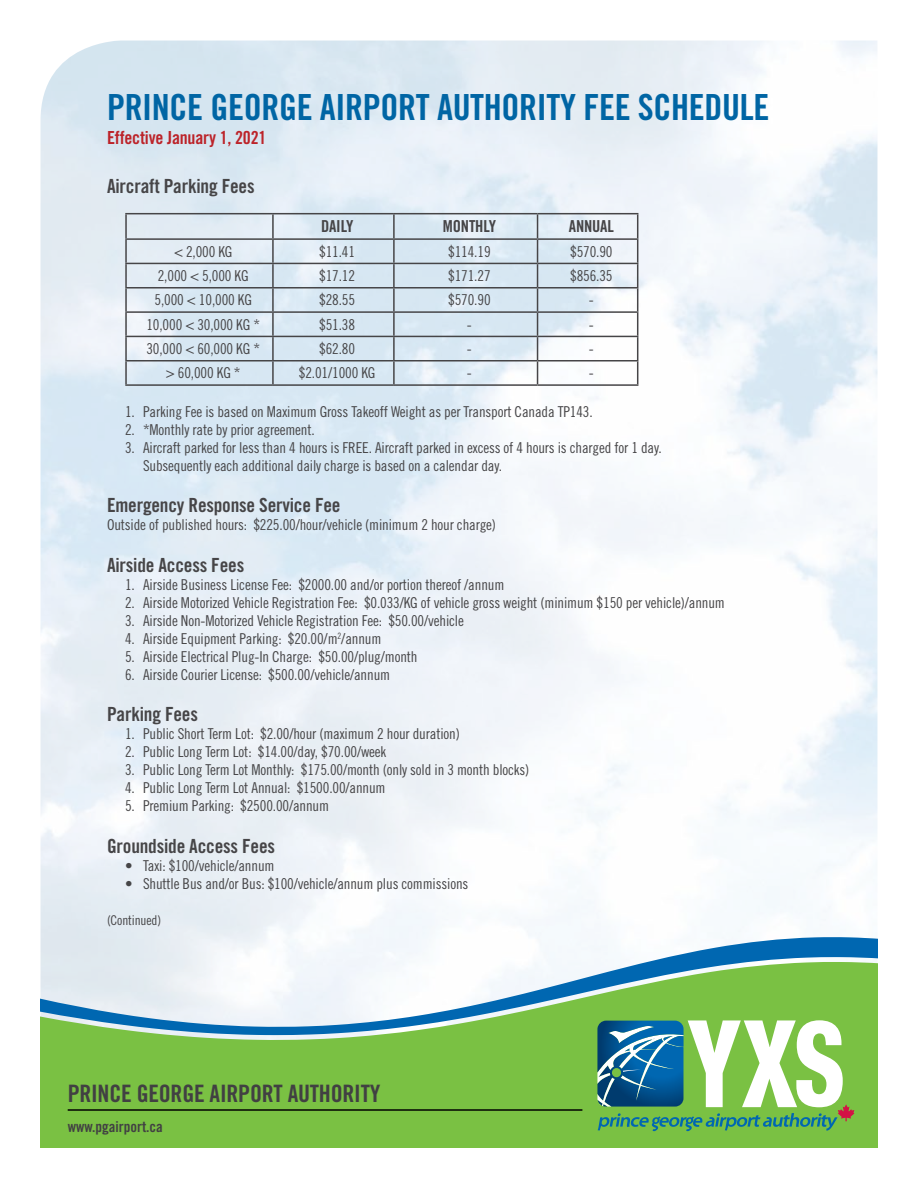
<style>
.page{position:relative;width:918px;height:1188px;background:#fff}
.page>*{position:absolute;margin:0;border:0;box-sizing:border-box;transform-origin:0 0}
.t1{font:36px "Trade Gothic LT Std Bd Cn 20";letter-spacing:-.01em;color:#0065a4}
.t2{font:24px "Trade Gothic LT Std Bd Cn 20";letter-spacing:-.01em;color:#414042}
.t3{font:19.5px "Trade Gothic LT Std Bd Cn 20";letter-spacing:-.01em;color:#464547}
.t4{font:18px "Trade Gothic LT Std Bd Cn 20";letter-spacing:-.01em;color:#bc2329}
.t5{font:16.5px "Trade Gothic LT Std Bd Cn 20";letter-spacing:-.01em;color:#464547}
.t6{font:15px/18px "Trade Gothic LT Std Cn 18";letter-spacing:-.01em;color:#464547}
.t7{font:15px "Trade Gothic LT Std Bd Cn 20";color:#414042}
.t8{font:13.5px "Trade Gothic LT Std Cn 18";letter-spacing:-.01em;color:#464547}
</style>
<div class="page">
<svg style="left:40px;top:937px;width:838px;height:25px;fill:#f3f7fb"></svg>
<svg style="left:40px;top:962px;width:838px;height:186px;fill:#7ac143"></svg>
<svg style="left:597px;top:1020px;width:257px;height:111px"></svg>
<hr style="left:68px;top:1109px;width:514px;height:2px;background:#000">
<hr style="left:125px;top:213px;width:148px;height:1px;background:#464547">
<hr style="left:125px;top:214px;width:2px;height:24px;background:#464547">
<hr style="left:273px;top:213px;width:121px;height:1px;background:#464547">
<hr style="left:272px;top:214px;width:2px;height:24px;background:#464547">
<hr style="left:394px;top:213px;width:144px;height:1px;background:#464547">
<hr style="left:393px;top:214px;width:2px;height:24px;background:#464547">
<hr style="left:538px;top:213px;width:100px;height:1px;background:#464547">
<hr style="left:125px;top:238px;width:148px;height:2px;background:#464547">
<hr style="left:125px;top:240px;width:2px;height:23px;background:#464547">
<hr style="left:273px;top:238px;width:121px;height:2px;background:#464547">
<hr style="left:272px;top:240px;width:2px;height:23px;background:#464547">
<hr style="left:394px;top:238px;width:144px;height:2px;background:#464547">
<hr style="left:393px;top:240px;width:2px;height:23px;background:#464547">
<hr style="left:538px;top:238px;width:100px;height:2px;background:#464547">
<hr style="left:125px;top:263px;width:148px;height:1px;background:#464547">
<hr style="left:125px;top:264px;width:2px;height:23px;background:#464547">
<hr style="left:273px;top:263px;width:121px;height:1px;background:#464547">
<hr style="left:272px;top:264px;width:2px;height:23px;background:#464547">
<hr style="left:394px;top:263px;width:144px;height:1px;background:#464547">
<hr style="left:393px;top:264px;width:2px;height:23px;background:#464547">
<hr style="left:538px;top:263px;width:100px;height:1px;background:#464547">
<hr style="left:125px;top:287px;width:148px;height:2px;background:#464547">
<hr style="left:125px;top:289px;width:2px;height:22px;background:#464547">
<hr style="left:273px;top:287px;width:121px;height:2px;background:#464547">
<hr style="left:272px;top:289px;width:2px;height:22px;background:#464547">
<hr style="left:394px;top:287px;width:144px;height:2px;background:#464547">
<hr style="left:393px;top:289px;width:2px;height:22px;background:#464547">
<hr style="left:538px;top:287px;width:100px;height:2px;background:#464547">
<hr style="left:125px;top:311px;width:148px;height:2px;background:#464547">
<hr style="left:125px;top:313px;width:2px;height:23px;background:#464547">
<hr style="left:273px;top:311px;width:121px;height:2px;background:#464547">
<hr style="left:272px;top:313px;width:2px;height:23px;background:#464547">
<hr style="left:394px;top:311px;width:144px;height:2px;background:#464547">
<hr style="left:393px;top:313px;width:2px;height:23px;background:#464547">
<hr style="left:538px;top:311px;width:100px;height:2px;background:#464547">
<hr style="left:125px;top:336px;width:148px;height:1px;background:#464547">
<hr style="left:125px;top:337px;width:2px;height:23px;background:#464547">
<hr style="left:273px;top:336px;width:121px;height:1px;background:#464547">
<hr style="left:272px;top:337px;width:2px;height:23px;background:#464547">
<hr style="left:394px;top:336px;width:144px;height:1px;background:#464547">
<hr style="left:393px;top:337px;width:2px;height:23px;background:#464547">
<hr style="left:538px;top:336px;width:100px;height:1px;background:#464547">
<hr style="left:125px;top:360px;width:148px;height:2px;background:#464547">
<hr style="left:125px;top:362px;width:2px;height:22px;background:#464547">
<hr style="left:273px;top:360px;width:121px;height:2px;background:#464547">
<hr style="left:272px;top:362px;width:2px;height:22px;background:#464547">
<hr style="left:394px;top:360px;width:144px;height:2px;background:#464547">
<hr style="left:393px;top:362px;width:2px;height:22px;background:#464547">
<hr style="left:538px;top:360px;width:100px;height:2px;background:#464547">
<svg style="left:537px;top:214px;width:1px;height:170px"></svg>
<svg style="left:637px;top:214px;width:1px;height:170px"></svg>
<hr style="left:125px;top:384px;width:148px;height:2px;background:#464547">
<hr style="left:273px;top:384px;width:121px;height:2px;background:#464547">
<hr style="left:394px;top:384px;width:144px;height:2px;background:#464547">
<hr style="left:538px;top:384px;width:100px;height:2px;background:#464547">
<h1 class="t1" style="left:107px;top:86px;width:664px">PRINCE GEORGE AIRPORT AUTHORITY FEE SCHEDULE</h1>
<p class="t4" style="left:107px;top:127px;width:161px">Effective January 1, 2021</p>
<h2 class="t3" style="left:107px;top:174px;width:149px">Aircraft Parking Fees</h2>
<p class="t5" style="left:321px;top:216px;width:34px">DAILY</p>
<p class="t5" style="left:443px;top:216px;width:55px">MONTHLY</p>
<p class="t5" style="left:569px;top:216px;width:46px">ANNUAL</p>
<p class="t6" style="left:174px;top:242px;width:60px">&lt; 2,000 KG</p>
<p class="t6" style="left:319px;top:242px;width:37px">$11.41</p>
<p class="t6" style="left:448px;top:242px;width:44px">$114.19</p>
<p class="t6" style="left:570px;top:242px;width:44px">$570.90</p>
<p class="t6" style="left:158px;top:267px;width:92px">2,000 &lt; 5,000 KG</p>
<p class="t6" style="left:319px;top:267px;width:37px">$17.12</p>
<p class="t6" style="left:448px;top:267px;width:44px">$171.27</p>
<p class="t6" style="left:570px;top:267px;width:44px">$856.35</p>
<p class="t6" style="left:155px;top:291px;width:99px">5,000 &lt; 10,000 KG</p>
<p class="t6" style="left:319px;top:291px;width:37px">$28.55</p>
<p class="t6" style="left:448px;top:291px;width:44px">$570.90</p>
<p class="t6" style="left:589px;top:291px;width:6px">-</p>
<p class="t6" style="left:146px;top:315px;width:115px">10,000 &lt; 30,000 KG *</p>
<p class="t6" style="left:319px;top:315px;width:37px">$51.38</p>
<p class="t6" style="left:467px;top:315px;width:6px">-</p>
<p class="t6" style="left:589px;top:315px;width:6px">-</p>
<p class="t6" style="left:146px;top:340px;width:115px">30,000 &lt; 60,000 KG *</p>
<p class="t6" style="left:319px;top:340px;width:37px">$62.80</p>
<p class="t6" style="left:467px;top:340px;width:6px">-</p>
<p class="t6" style="left:589px;top:340px;width:6px">-</p>
<p class="t6" style="left:166px;top:364px;width:76px">&gt; 60,000 KG *</p>
<p class="t6" style="left:299px;top:364px;width:78px">$2.01/1000 KG</p>
<p class="t6" style="left:467px;top:364px;width:6px">-</p>
<p class="t6" style="left:589px;top:364px;width:6px">-</p>
<p class="t6" style="left:125px;top:402px;width:469px">1. Parking Fee is based on Maximum Gross Takeoff Weight as per Transport Canada TP143.</p>
<p class="t6" style="left:125px;top:420px;width:191px">2. *Monthly rate by prior agreement.</p>
<p class="t6" style="left:143px;top:438px;width:520px;text-indent:-18px">3. Aircraft parked for less than 4 hours is FREE. Aircraft parked in excess of 4 hours is charged for 1 day.<br>Subsequently each additional daily charge is based on a calendar day.</p>
<h3 class="t3" style="left:107px;top:494px;width:235px">Emergency Response Service Fee</h3>
<p class="t6" style="left:107px;top:516px;width:391px">Outside of published hours: $225.00/hour/vehicle (minimum 2 hour charge)</p>
<h3 class="t3" style="left:107px;top:553px;width:139px">Airside Access Fees</h3>
<p class="t6" style="left:125px;top:575px;width:381px">1. Airside Business License Fee: $2000.00 and/or portion thereof /annum</p>
<p class="t6" style="left:125px;top:593px;width:601px">2. Airside Motorized Vehicle Registration Fee: $0.033/KG of vehicle gross weight (minimum $150 per vehicle)/annum</p>
<p class="t6" style="left:125px;top:611px;width:340px">3. Airside Non-Motorized Vehicle Registration Fee: $50.00/vehicle</p>
<p class="t6" style="left:125px;top:629px;width:258px">4. Airside Equipment Parking: $20.00/m<sup>2</sup>/annum</p>
<p class="t6" style="left:125px;top:647px;width:294px">5. Airside Electrical Plug-In Charge: $50.00/plug/month</p>
<p class="t6" style="left:125px;top:665px;width:267px">6. Airside Courier License: $500.00/vehicle/annum</p>
<h3 class="t3" style="left:107px;top:702px;width:92px">Parking Fees</h3>
<p class="t6" style="left:125px;top:725px;width:336px">1. Public Short Term Lot: $2.00/hour (maximum 2 hour duration)</p>
<p class="t6" style="left:125px;top:743px;width:263px">2. Public Long Term Lot: $14.00/day, $70.00/week</p>
<p class="t6" style="left:125px;top:761px;width:406px">3. Public Long Term Lot Monthly: $175.00/month (only sold in 3 month blocks)</p>
<p class="t6" style="left:125px;top:779px;width:262px">4. Public Long Term Lot Annual: $1500.00/annum</p>
<p class="t6" style="left:125px;top:797px;width:206px">5. Premium Parking: $2500.00/annum</p>
<h3 class="t3" style="left:107px;top:834px;width:170px">Groundside Access Fees</h3>
<p class="t6" style="left:125px;top:856px;width:151px">• Taxi: $100/vehicle/annum</p>
<p class="t6" style="left:125px;top:874px;width:345px">• Shuttle Bus and/or Bus: $100/vehicle/annum plus commissions</p>
<p class="t8" style="left:107px;top:912px;width:56px">(Continued)</p>
<h2 class="t2" style="left:68px;top:1079px;width:314px">PRINCE GEORGE AIRPORT AUTHORITY</h2>
<p class="t7" style="left:68px;top:1118px;width:97px">www.pgairport.ca</p>
</div>
